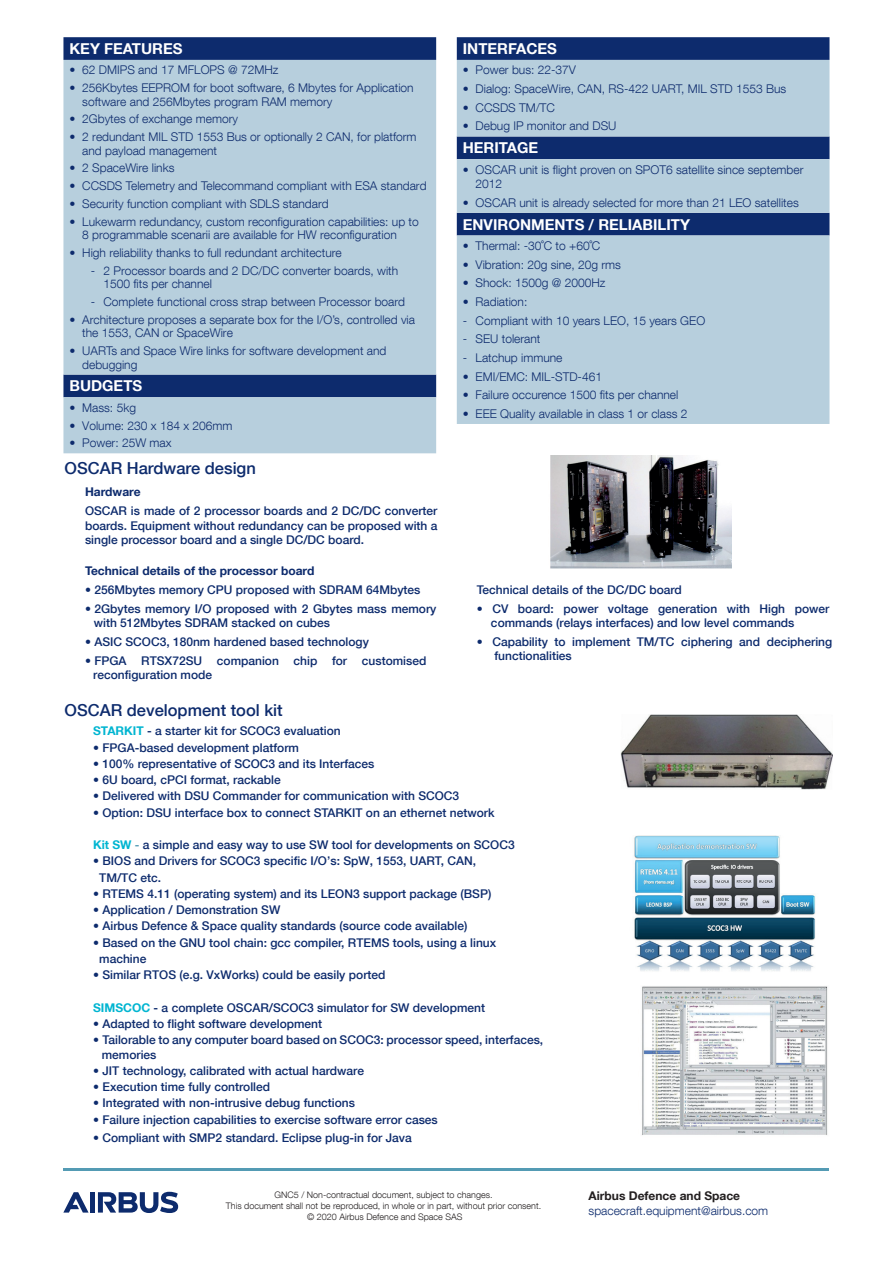
<style>
.page{position:relative;width:893px;height:1263px;background:#fff}
.page>*{position:absolute;margin:0;border:0;box-sizing:border-box;transform-origin:0 0}
.t1{font:500 16.5px "Helvetica Neue LT Com";color:#0d2b6d}
.t2{font:700 15px "Helvetica Neue LT Com";color:#fff}
.t3{font:500 12px/14.4px "Helvetica Neue LT Com";color:#0d2b6d}
.t4{font:300 12px/13.5px "Helvetica Neue LT Com";color:#0d2b6d}
.t5{font:700 12px "Helvetica Neue LT Com";color:#0d2b6d}
.t6{font:700 12px "Helvetica Neue LT Com";color:#231f20}
.t7{font:300 9px/10.8px "Helvetica Neue LT Com";color:#231f20;text-align:center}
.s1{font-weight:700;color:#00b5d1}
.s2{color:#549bb4}
</style>
<div class="page">
<img style="left:550px;top:455px;width:182px;height:114px">
<img style="left:621px;top:714px;width:211px;height:75px">
<img style="left:634px;top:836px;width:182px;height:135px">
<img style="left:642px;top:986px;width:186px;height:149px">
<svg style="left:63px;top:37px;width:373px;height:23px;background:#102e6f"></svg>
<div style="left:63px;top:60px;width:373px;height:393px;background:#b7cfdd"></div>
<svg style="left:457px;top:37px;width:372px;height:23px;background:#102e6f"></svg>
<svg style="left:457px;top:60px;width:372px;height:364px;background:#a2bbcf"></svg>
<div style="left:90px;top:1192px;width:5px;height:20px;background:#0d2b6d"></div>
<svg style="left:63px;top:1192px;width:26px;height:20px"></svg>
<svg style="left:98px;top:1192px;width:80px;height:21px"></svg>
<hr style="left:64px;top:1168px;width:765px;height:2px;background:#549bb4">
<p class="t2" style="left:69px;top:39px;width:115px">KEY FEATURES</p>
<p class="t4" style="left:69px;top:63px;width:210px">• 62 DMIPS and 17 MFLOPS @ 72MHz</p>
<p class="t4" style="left:82px;top:81px;width:333px;text-indent:-13px">• 256Kbytes EEPROM for boot software, 6 Mbytes for Application software and 256Mbytes program RAM memory</p>
<p class="t4" style="left:69px;top:112px;width:170px">• 2Gbytes of exchange memory</p>
<p class="t4" style="left:82px;top:130px;width:336px;text-indent:-13px">• 2 redundant MIL STD 1553 Bus or optionally 2 CAN, for platform and payload management</p>
<p class="t4" style="left:69px;top:161px;width:106px">• 2 SpaceWire links</p>
<p class="t4" style="left:69px;top:179px;width:359px">• CCSDS Telemetry and Telecommand compliant with ESA standard</p>
<p class="t4" style="left:69px;top:197px;width:261px">• Security function compliant with SDLS standard</p>
<p class="t4" style="left:82px;top:215px;width:338px;text-indent:-13px">• Lukewarm redundancy, custom reconfiguration capabilities: up to<br>8 programmable scenarii are available for HW reconfiguration</p>
<p class="t4" style="left:69px;top:246px;width:274px">• High reliability thanks to full redundant architecture</p>
<p class="t4" style="left:103px;top:264px;width:296px;text-indent:-13px">- 2 Processor boards and 2 DC/DC converter boards, with<br>1500 fits per channel</p>
<p class="t4" style="left:91px;top:295px;width:316px">- Complete functional cross strap between Processor board</p>
<p class="t4" style="left:82px;top:312px;width:334px;text-indent:-13px">• Architecture proposes a separate box for the I/O’s, controlled via the 1553, CAN or SpaceWire</p>
<p class="t4" style="left:82px;top:344px;width:306px;text-indent:-13px">• UARTs and Space Wire links for software development and debugging</p>
<p class="t2" style="left:69px;top:376px;width:74px">BUDGETS</p>
<p class="t4" style="left:69px;top:401px;width:68px">• Mass: 5kg</p>
<p class="t4" style="left:69px;top:418px;width:165px">• Volume: 230 x 184 x 206mm</p>
<p class="t4" style="left:69px;top:436px;width:104px">• Power: 25W max</p>
<h1 class="t1" style="left:65px;top:458px;width:193px">OSCAR Hardware design</h1>
<p class="t5" style="left:85px;top:485px;width:57px">Hardware</p>
<p class="t3" style="left:85px;top:503px;width:354px;text-align:justify">OSCAR is made of 2 processor boards and 2 DC/DC converter boards. Equipment without redundancy can be proposed with a single processor board and a single DC/DC board.</p>
<p class="t5" style="left:85px;top:564px;width:231px">Technical details of the processor board</p>
<p class="t3" style="left:85px;top:582px;width:337px">• 256Mbytes memory CPU proposed with SDRAM 64Mbytes</p>
<p class="t3" style="left:94px;top:601px;width:344px;text-indent:-9px">• 2Gbytes memory I/O proposed with 2 Gbytes mass memory with 512Mbytes SDRAM stacked on cubes</p>
<p class="t3" style="left:85px;top:634px;width:285px">• ASIC SCOC3, 180nm hardened based technology</p>
<p class="t3" style="left:93px;top:653px;width:335px;text-indent:-8px">• FPGA RTSX72SU companion chip for customised reconfiguration mode</p>
<h1 class="t1" style="left:65px;top:700px;width:220px">OSCAR development tool kit</h1>
<p class="t2" style="left:463px;top:39px;width:96px">INTERFACES</p>
<p class="t4" style="left:463px;top:63px;width:115px">• Power bus: 22-37V</p>
<p class="t4" style="left:463px;top:82px;width:325px">• Dialog: SpaceWire, CAN, RS-422 UART, MIL STD 1553 Bus</p>
<p class="t4" style="left:463px;top:101px;width:94px">• CCSDS TM/TC</p>
<p class="t4" style="left:463px;top:119px;width:155px">• Debug IP monitor and DSU</p>
<p class="t2" style="left:463px;top:138px;width:77px">HERITAGE</p>
<p class="t4" style="left:476px;top:162px;width:329px;line-height:14.4px;text-indent:-13px">• OSCAR unit is flight proven on SPOT6 satellite since september<br>2012</p>
<p class="t4" style="left:463px;top:195px;width:337px">• OSCAR unit is already selected for more than 21 LEO satellites</p>
<p class="t2" style="left:463px;top:215px;width:229px">ENVIRONMENTS / RELIABILITY</p>
<p class="t4" style="left:463px;top:239px;width:139px">• Thermal: -30˚C to +60˚C</p>
<p class="t4" style="left:463px;top:257px;width:160px">• Vibration: 20g sine, 20g rms</p>
<p class="t4" style="left:463px;top:276px;width:144px">• Shock: 1500g @ 2000Hz</p>
<p class="t4" style="left:463px;top:295px;width:66px">• Radiation:</p>
<p class="t4" style="left:463px;top:313px;width:244px">- Compliant with 10 years LEO, 15 years GEO</p>
<p class="t4" style="left:463px;top:332px;width:79px">- SEU tolerant</p>
<p class="t4" style="left:463px;top:351px;width:101px">- Latchup immune</p>
<p class="t4" style="left:463px;top:369px;width:141px">• EMI/EMC: MIL-STD-461</p>
<p class="t4" style="left:463px;top:388px;width:217px">• Failure occurence 1500 fits per channel</p>
<p class="t4" style="left:463px;top:407px;width:226px">• EEE Quality available in class 1 or class 2</p>
<p class="t3" style="left:477px;top:582px;width:207px">Technical details of the DC/DC board</p>
<p class="t3" style="left:491px;top:601px;width:340px;text-indent:-14px">• CV board: power voltage generation with High power commands (relays interfaces) and low level commands</p>
<p class="t3" style="left:494px;top:634px;width:339px;text-indent:-18px">• Capability to implement TM/TC ciphering and deciphering functionalities</p>
<p class="t3" style="left:93px;top:724px;width:249px"><span class="s1">STARKIT</span> - a starter kit for SCOC3 evaluation</p>
<p class="t3" style="left:93px;top:740px;width:207px">• FPGA-based development platform</p>
<p class="t3" style="left:93px;top:756px;width:283px">• 100% representative of SCOC3 and its Interfaces</p>
<p class="t3" style="left:93px;top:772px;width:189px">• 6U board, cPCI format, rackable</p>
<p class="t3" style="left:93px;top:789px;width:368px">• Delivered with DSU Commander for communication with SCOC3</p>
<p class="t3" style="left:93px;top:805px;width:403px">• Option: DSU interface box to connect STARKIT on an ethernet network</p>
<p class="t3" style="left:93px;top:837px;width:423px"><span class="s1">Kit SW</span> <span class="s2">-</span> a simple and easy way to use SW tool for developments on SCOC3</p>
<p class="t3" style="left:99px;top:853px;width:378px;line-height:16.2px;text-indent:-6px">• BIOS and Drivers for SCOC3 specific I/O’s: SpW, 1553, UART, CAN,<br>TM/TC etc.</p>
<p class="t3" style="left:93px;top:886px;width:400px">• RTEMS 4.11 (operating system) and its LEON3 support package (BSP)</p>
<p class="t3" style="left:93px;top:902px;width:189px">• Application / Demonstration SW</p>
<p class="t3" style="left:93px;top:919px;width:376px">• Airbus Defence &amp; Space quality standards (source code available)</p>
<p class="t3" style="left:99px;top:934px;width:398px;line-height:16.2px;text-indent:-6px">• Based on the GNU tool chain: gcc compiler, RTEMS tools, using a linux machine</p>
<p class="t3" style="left:93px;top:967px;width:294px">• Similar RTOS (e.g. VxWorks) could be easily ported</p>
<p class="t3" style="left:93px;top:1000px;width:393px"><span class="s1">SIMSCOC</span> - a complete OSCAR/SCOC3 simulator for SW development</p>
<p class="t3" style="left:93px;top:1016px;width:230px">• Adapted to flight software development</p>
<p class="t3" style="left:102px;top:1032px;width:443px;text-indent:-9px">• Tailorable to any computer board based on SCOC3: processor speed, interfaces, memories</p>
<p class="t3" style="left:93px;top:1063px;width:273px">• JIT technology, calibrated with actual hardware</p>
<p class="t3" style="left:93px;top:1079px;width:178px">• Execution time fully controlled</p>
<p class="t3" style="left:93px;top:1096px;width:263px">• Integrated with non-intrusive debug functions</p>
<p class="t3" style="left:93px;top:1112px;width:346px">• Failure injection capabilities to exercise software error cases</p>
<p class="t3" style="left:93px;top:1131px;width:320px">• Compliant with SMP2 standard. Eclipse plug-in for Java</p>
<p class="t7" style="left:226px;top:1189px;width:317px">GNC5 / Non-contractual document, subject to changes.<br>This document shall not be reproduced, in whole or in part, without prior consent. © 2020 Airbus Defence and Space SAS</p>
<p class="t6" style="left:589px;top:1188px;width:153px">Airbus Defence and Space</p>
<p class="t4" style="left:589px;top:1203px;width:181px">spacecraft.equipment@airbus.com</p>
</div>
